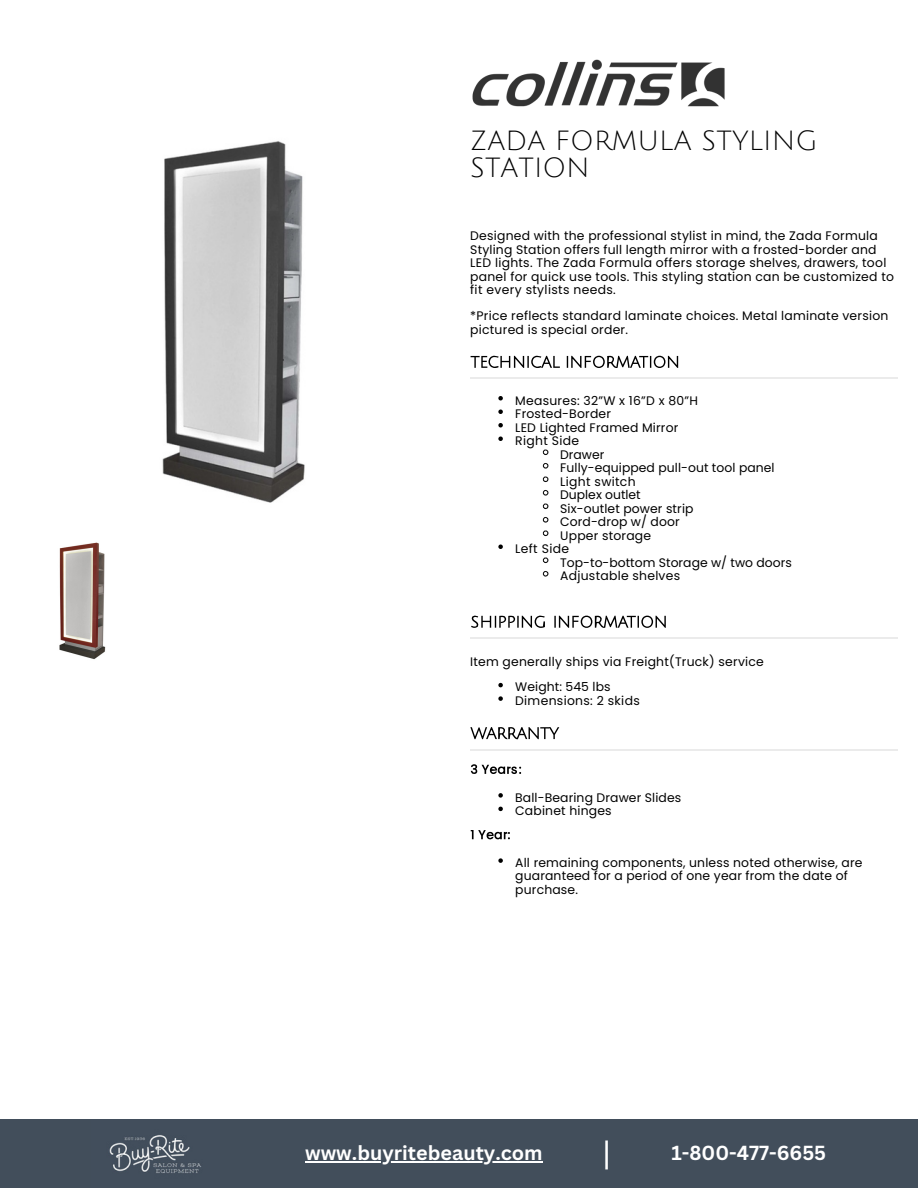
<style>
.page{position:relative;width:918px;height:1188px;background:#fff}
.page>*{position:absolute;margin:0;border:0;box-sizing:border-box;transform-origin:0 0}
.t1{font:33.9px "Canva Sans";color:#fff}
.t2{font:27px "Julius Sans One";letter-spacing:.005em;color:#000}
.t3{font:700 19.8px "Canva Sans";color:#fff}
.t4{font:12.3px "Poppins";letter-spacing:.02em;color:#000}
.t5{font:12.3px "Poppins";color:#000}
</style>
<div class="page">
<img style="left:472px;top:59px;width:253px;height:48px">
<img style="left:162px;top:141px;width:143px;height:362px">
<img style="left:59px;top:542px;width:47px;height:118px">
<svg style="left:471px;top:830px;width:39px;height:9px"></svg>
<svg style="left:498px;top:396px;width:5px;height:4px"></svg>
<svg style="left:498px;top:409px;width:5px;height:5px"></svg>
<svg style="left:498px;top:423px;width:5px;height:4px"></svg>
<svg style="left:498px;top:436px;width:5px;height:5px"></svg>
<svg style="left:498px;top:544px;width:5px;height:5px"></svg>
<svg style="left:498px;top:683px;width:5px;height:4px"></svg>
<svg style="left:498px;top:696px;width:5px;height:5px"></svg>
<svg style="left:498px;top:793px;width:5px;height:5px"></svg>
<svg style="left:498px;top:807px;width:5px;height:4px"></svg>
<svg style="left:498px;top:858px;width:5px;height:5px"></svg>
<hr style="left:470px;top:378px;width:427px;height:1px;background:#ebebeb">
<svg style="left:471px;top:356px;width:207px;height:12px"></svg>
<hr style="left:470px;top:749px;width:427px;height:1px;background:#ebebeb">
<svg style="left:470px;top:727px;width:89px;height:12px"></svg>
<svg style="left:471px;top:764px;width:50px;height:10px"></svg>
<hr style="left:470px;top:638px;width:427px;height:1px;background:#ebebeb">
<svg style="left:471px;top:616px;width:195px;height:12px"></svg>
<svg style="left:543px;top:557px;width:5px;height:6px"></svg>
<svg style="left:543px;top:571px;width:5px;height:6px"></svg>
<svg style="left:543px;top:449px;width:5px;height:6px"></svg>
<svg style="left:543px;top:463px;width:5px;height:6px"></svg>
<svg style="left:543px;top:476px;width:5px;height:6px"></svg>
<svg style="left:543px;top:490px;width:5px;height:6px"></svg>
<svg style="left:543px;top:503px;width:5px;height:6px"></svg>
<svg style="left:543px;top:517px;width:5px;height:6px"></svg>
<svg style="left:543px;top:530px;width:5px;height:6px"></svg>
<div style="left:0;top:1120px;width:918px;height:68px;background:#424e5b"></div>
<img style="left:109px;top:1135px;width:92px;height:38px">
<hr style="left:305px;top:1162px;width:238px;height:1px;background:#fff">
<p class="t2" style="left:470px;top:126px;width:349px">ZADA FORMULA STYLING</p>
<p class="t2" style="left:470px;top:154px;width:121px">STATION</p>
<p class="t4" style="left:470px;top:227px;width:409px">Designed with the professional stylist in mind, the Zada Formula</p>
<p class="t4" style="left:470px;top:241px;width:408px">Styling Station offers full length mirror with a frosted-border and</p>
<p class="t4" style="left:470px;top:254px;width:418px">LED lights. The Zada Formula offers storage shelves, drawers, tool</p>
<p class="t4" style="left:470px;top:268px;width:425px">panel for quick use tools. This styling station can be customized to</p>
<p class="t4" style="left:470px;top:281px;width:147px">fit every stylists needs.</p>
<p class="t4" style="left:470px;top:307px;width:420px">*Price reflects standard laminate choices. Metal laminate version</p>
<p class="t4" style="left:470px;top:321px;width:159px">pictured is special order.</p>
<p class="t4" style="left:515px;top:392px;width:184px">Measures: 32”W x 16”D x 80”H</p>
<p class="t4" style="left:515px;top:405px;width:97px">Frosted-Border</p>
<p class="t4" style="left:515px;top:419px;width:165px">LED Lighted Framed Mirror</p>
<p class="t4" style="left:515px;top:432px;width:65px">Right Side</p>
<p class="t4" style="left:560px;top:446px;width:46px">Drawer</p>
<p class="t4" style="left:560px;top:459px;width:216px">Fully-equipped pull-out tool panel</p>
<p class="t4" style="left:560px;top:473px;width:77px">Light switch</p>
<p class="t5" style="left:560px;top:486px;width:82px">Duplex outlet</p>
<p class="t4" style="left:560px;top:500px;width:135px">Six-outlet power strip</p>
<p class="t4" style="left:560px;top:513px;width:121px">Cord-drop w/ door</p>
<p class="t4" style="left:560px;top:527px;width:92px">Upper storage</p>
<p class="t4" style="left:515px;top:540px;width:55px">Left Side</p>
<p class="t5" style="left:560px;top:554px;width:233px">Top-to-bottom Storage w/ two doors</p>
<p class="t4" style="left:560px;top:567px;width:121px">Adjustable shelves</p>
<p class="t4" style="left:470px;top:653px;width:295px">Item generally ships via Freight(Truck) service</p>
<p class="t4" style="left:515px;top:679px;width:97px">Weight: 545 lbs</p>
<p class="t4" style="left:515px;top:692px;width:126px">Dimensions: 2 skids</p>
<p class="t4" style="left:515px;top:789px;width:168px">Ball-Bearing Drawer Slides</p>
<p class="t4" style="left:515px;top:802px;width:98px">Cabinet hinges</p>
<p class="t4" style="left:515px;top:854px;width:349px">All remaining components, unless noted otherwise, are</p>
<p class="t4" style="left:515px;top:868px;width:334px">guaranteed for a period of one year from the date of</p>
<p class="t4" style="left:515px;top:881px;width:64px">purchase.</p>
<p class="t3" style="left:305px;top:1139px;width:239px">www.buyritebeauty.com</p>
<p class="t1" style="left:602px;top:1130px;width:11px">|</p>
<p class="t3" style="left:671px;top:1139px;width:156px">1-800-477-6655</p>
</div>
